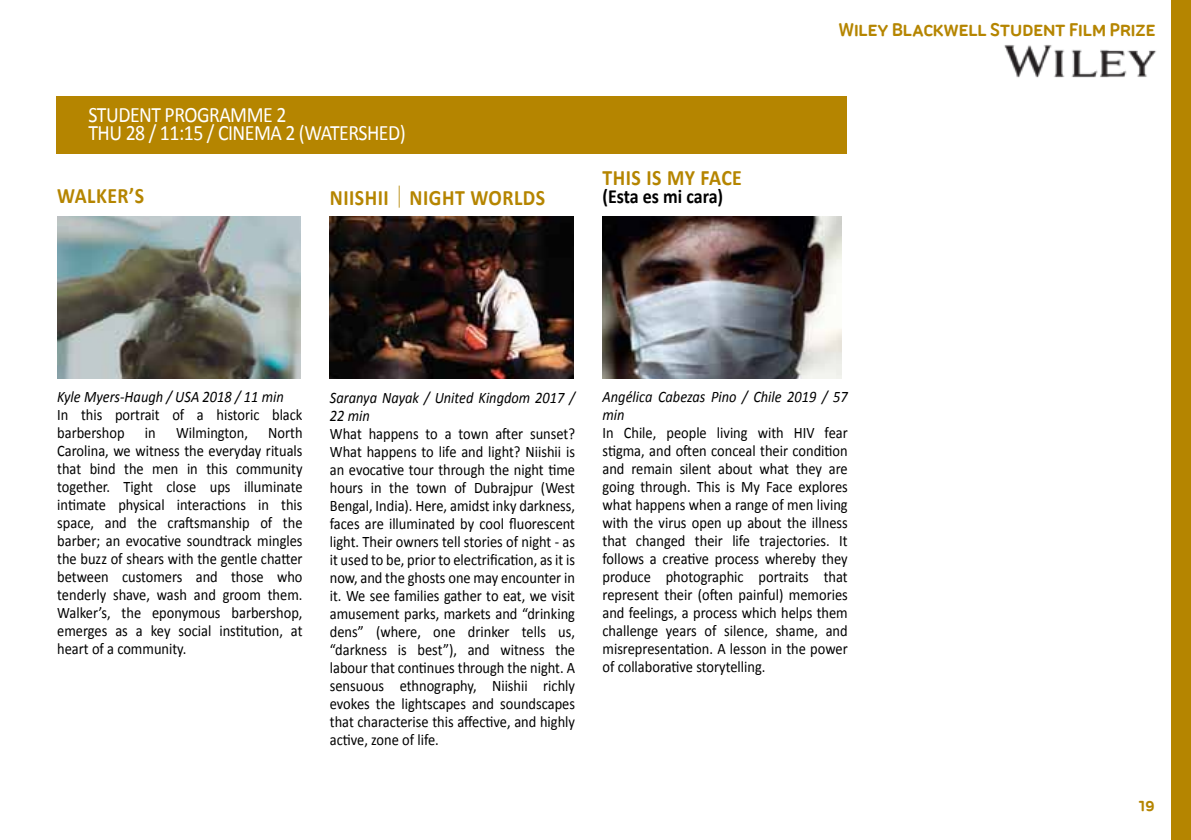
<style>
.page{position:relative;width:1191px;height:840px;background:#fff}
.page>*{position:absolute;margin:0;border:0;box-sizing:border-box;transform-origin:0 0}
.t1{font:22px/18px "Calibri";letter-spacing:-.025em;color:#fff;scale:.9 1}
.t2{font:700 22px "Calibri";letter-spacing:.025em;color:#b58500;scale:.9 1}
.t3{font:700 20px "Ubuntu Titling";letter-spacing:-.035em;color:#b58500}
.t4{font:700 20px "Calibri";letter-spacing:-.005em;color:#000;scale:.9 1}
.t5{font:700 18px "Ubuntu Titling";color:#b58500}
.t6{font:16px/18px "Calibri";color:#000;text-align:justify;scale:.9 1}
.t7{font:italic 16px/18px "Calibri";color:#000;scale:.9 1}
.s1{font-family:"Koz Go Pro";font-weight:400}
</style>
<div class="page">
<img style="left:1004px;top:45px;width:152px;height:33px">
<div style="left:56px;top:96px;width:790px;height:58px;background:#b58500"></div>
<div style="left:1171px;top:0;width:20px;height:839px;background:#b58500"></div>
<img style="left:329px;top:216px;width:244px;height:162px">
<img style="left:57px;top:216px;width:244px;height:162px">
<img style="left:602px;top:216px;width:239px;height:162px">
<h1 class="t1" style="left:88px;top:106px;width:354px">STUDENT PROGRAMME 2<br>THU 28 / 11:15 / CINEMA 2 (WATERSHED)</h1>
<h1 class="t2" style="left:57px;top:182px;width:98px">WALKER’S</h1>
<h1 class="t2" style="left:330px;top:183px;width:241px">NIISHII<span class="s1">｜</span>NIGHT WORLDS</h1>
<h1 class="t2" style="left:602px;top:164px;width:156px">THIS IS MY FACE</h1>
<p class="t4" style="left:602px;top:184px;width:136px">(Esta es mi cara)</p>
<p class="t3" style="left:838px;top:18px;width:319px">Wiley Blackwell Student Film Prize</p>
<p class="t7" style="left:57px;top:386px;width:253px">Kyle Myers-Haugh / USA 2018 / 11 min</p>
<p class="t6" style="left:57px;top:405px;width:274px">In this portrait of a historic black barbershop</p>
<p class="t6" style="left:57px;top:423px;width:274px;text-indent:211px">North Carolina, we witness the everyday rituals that bind the men in this community together. Tight close ups illuminate intimate physical interactions in this space, and the craftsmanship of the barber; an evocative soundtrack mingles the buzz of shears with the gentle chatter between customers and those who tenderly shave, wash and groom them.<br>Walker’s, the eponymous barbershop, emerges as a key social institution, at heart of a community.</p>
<p class="t6" style="left:145px;top:423px;width:14px">in</p>
<p class="t6" style="left:176px;top:423px;width:81px">Wilmington,</p>
<p class="t7" style="left:330px;top:388px;width:274px">Saranya Nayak / United Kingdom 2017 /<br>22 min</p>
<p class="t6" style="left:330px;top:424px;width:274px">What happens to a town after sunset?<br>What happens to life and light? Niishii is an evocative tour through the night time hours in the town of Dubrajpur (West Bengal, India). Here, amidst inky darkness, faces are illuminated by cool fluorescent light. Their owners tell stories of night - as it used to be, prior to electrification, as it is now, and the ghosts one may encounter in it. We see families gather to eat, we visit amusement parks, markets and “drinking dens” (where, one drinker tells us, “darkness is best”), and witness the labour that continues through the night. A sensuous ethnography, Niishii richly evokes the lightscapes and soundscapes that characterise this affective, and highly active, zone of life.</p>
<p class="t7" style="left:602px;top:386px;width:274px">Angélica Cabezas Pino / Chile 2019 / 57 min</p>
<p class="t6" style="left:602px;top:423px;width:274px">In Chile, people living with HIV fear stigma, and often conceal their condition and remain silent about what they are going through. This is My Face explores what happens when a range of men living with the virus open up about the illness that changed their life trajectories. It follows a creative process whereby they produce photographic portraits that represent their (often painful) memories and feelings, a process which helps them challenge years of silence, shame, and misrepresentation. A lesson in the power of collaborative storytelling.</p>
<p class="t5" style="left:1138px;top:794px;width:18px">19</p>
</div>
